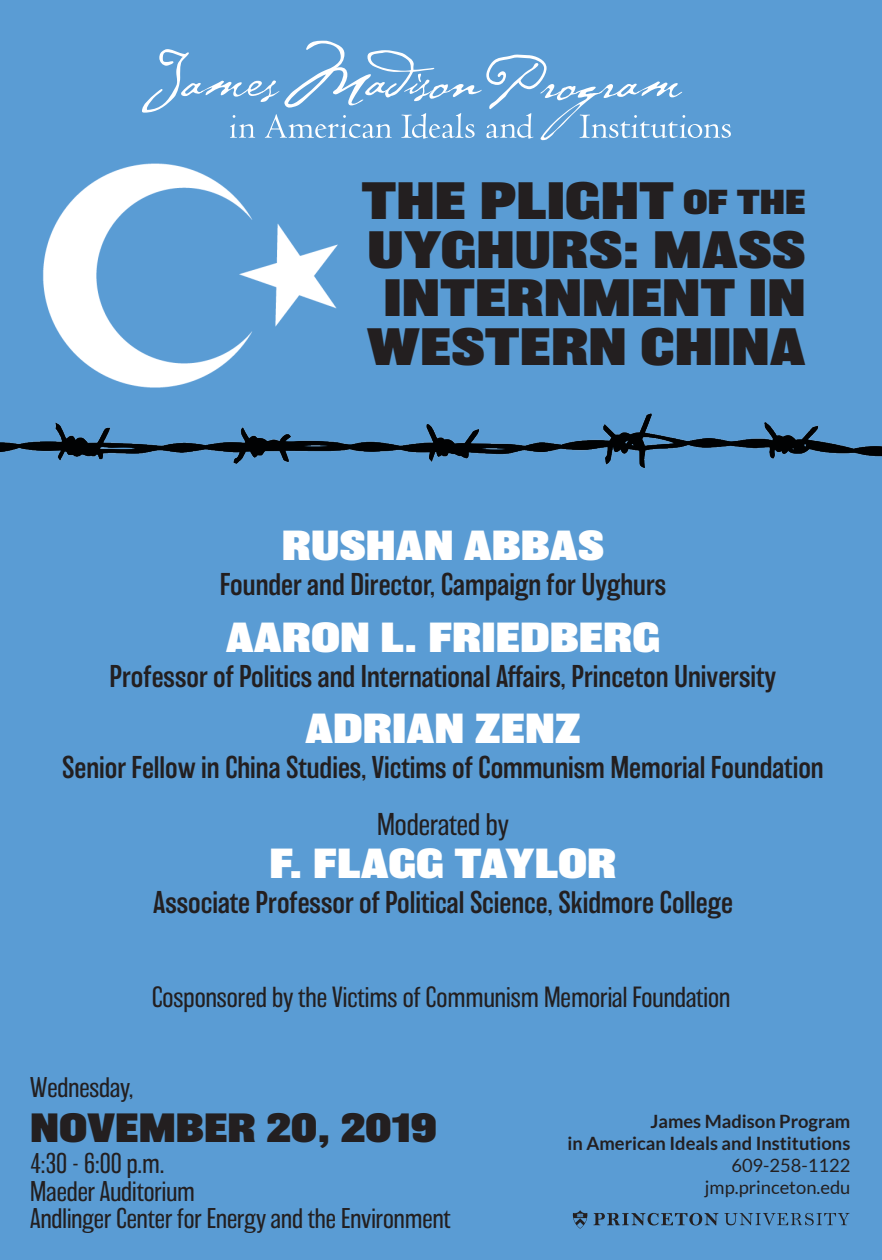
<style>
.page{position:relative;width:882px;height:1260px;background:#5a9cd4}
.page>*{position:absolute;margin:0;border:0;box-sizing:border-box;transform-origin:0 0}
.t1{font:900 48.3px/48.6px "Balboa";color:#231f20;text-align:center}
.t2{font:900 38.68px "Balboa";color:#fff}
.t3{font:900 37.62px "Balboa";color:#231f20}
.t4{font:300 29.05px "Balboa";color:#231f20}
.t5{font:200 29.05px "Balboa";color:#231f20}
.t6{font:200 26.95px "Balboa";color:#231f20}
.t7{font:200 26.25px "Balboa";color:#231f20}
.t8{font:700 18.38px "Lato";color:#231f20}
.t9{font:18.38px "Lato";color:#231f20}
.s1{font-size:31.85px}
</style>
<div class="page">
<svg style="left:142px;top:41px;width:589px;height:99px;background:#6aa5d8"></svg>
<svg style="left:593px;top:1213px;width:257px;height:13px;background:#4a7aa3"></svg>
<svg style="left:573px;top:1210px;width:14px;height:19px"></svg>
<img style="left:0;top:414px;width:882px;height:77px">
<p class="t1" style="left:362px;top:176px;width:446px">THE PLIGHT <span class="s1">OF THE</span></p>
<p class="t1" style="left:367px;top:225px;width:440px">UYGHURS: MASS<br>INTERNMENT IN<br>WESTERN CHINA</p>
<p class="t2" style="left:282px;top:523px;width:324px">RUSHAN ABBAS</p>
<p class="t4" style="left:220px;top:569px;width:448px">Founder and Director, Campaign for Uyghurs</p>
<p class="t2" style="left:226px;top:614px;width:436px">AARON L. FRIEDBERG</p>
<p class="t4" style="left:110px;top:661px;width:668px">Professor of Politics and International Affairs, Princeton University</p>
<p class="t2" style="left:305px;top:706px;width:277px">ADRIAN ZENZ</p>
<p class="t4" style="left:62px;top:752px;width:763px">Senior Fellow in China Studies, Victims of Communism Memorial Foundation</p>
<p class="t5" style="left:377px;top:809px;width:133px">Moderated by</p>
<p class="t2" style="left:269px;top:841px;width:349px">F. FLAGG TAYLOR</p>
<p class="t4" style="left:153px;top:887px;width:581px">Associate Professor of Political Science, Skidmore College</p>
<p class="t6" style="left:152px;top:982px;width:580px">Cosponsored by the Victims of Communism Memorial Foundation</p>
<p class="t7" style="left:30px;top:1073px;width:105px">Wednesday,</p>
<p class="t3" style="left:30px;top:1105px;width:408px">NOVEMBER 20, 2019</p>
<p class="t7" style="left:30px;top:1150px;width:136px">4:30 - 6:00 p.m.</p>
<p class="t7" style="left:30px;top:1177px;width:166px">Maeder Auditorium</p>
<p class="t7" style="left:30px;top:1204px;width:422px">Andlinger Center for Energy and the Environment</p>
<p class="t8" style="left:650px;top:1110px;width:202px">James Madison Program</p>
<p class="t8" style="left:568px;top:1132px;width:284px">in American Ideals and Institutions</p>
<p class="t9" style="left:731px;top:1155px;width:121px">609-258-1122</p>
<p class="t9" style="left:705px;top:1177px;width:147px">jmp.princeton.edu</p>
</div>
